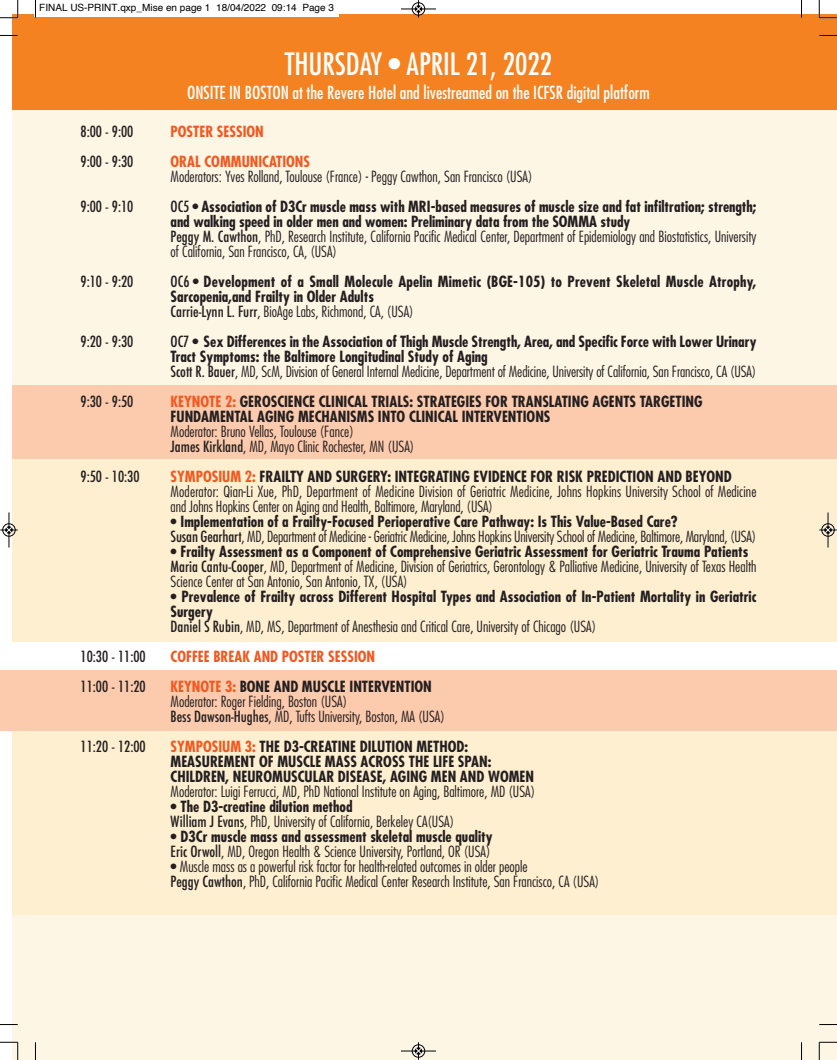
<style>
.page{position:relative;width:837px;height:1060px;background:#fff}
.page>*{position:absolute;margin:0;border:0;box-sizing:border-box;transform-origin:0 0}
.t1{font:condensed 30px "Futura";color:#fff}
.t2{font:condensed 17.5px "Futura";color:#fff}
.t3{font:300 condensed 15px/15px "Futura";color:#231f20}
.t4{font:700 condensed 15px/15px "Futura";color:#231f20}
.t5{font:condensed 15px "Futura";color:#231f20}
.t6{font:700 condensed 15px "Futura";color:#f15921}
.t7{font:10px "Helvetica";color:#000}
.s1{font-weight:400}
.s2{font-weight:500}
.s3{color:#f15921}
</style>
<div class="page">
<div style="left:12px;top:35px;width:824px;height:1024px;background:#fef6e5"></div>
<div style="left:12px;top:14px;width:824px;height:96px;background:#f58220"></div>
<div style="left:12px;top:385px;width:824px;height:76px;background:#fccaac"></div>
<div style="left:12px;top:458px;width:824px;height:184px;background:#feefd0"></div>
<div style="left:12px;top:642px;width:824px;height:28px;background:#fff"></div>
<div style="left:0;top:670px;width:836px;height:60px;background:#fccaac"></div>
<div style="left:12px;top:730px;width:824px;height:184px;background:#feefd0"></div>
<div style="left:34px;top:0;width:305px;height:16px;background:#fff"></div>
<svg style="left:35px;top:0;width:1px;height:18px"></svg>
<svg style="left:0;top:35px;width:18px;height:1px"></svg>
<svg style="left:801px;top:0;width:1px;height:18px"></svg>
<svg style="left:819px;top:35px;width:17px;height:1px"></svg>
<svg style="left:35px;top:1042px;width:1px;height:17px"></svg>
<svg style="left:0;top:1024px;width:18px;height:1px"></svg>
<svg style="left:801px;top:1042px;width:1px;height:17px"></svg>
<svg style="left:819px;top:1024px;width:17px;height:1px"></svg>
<svg style="left:0;top:0;width:19px;height:19px"></svg>
<svg style="left:818px;top:0;width:18px;height:19px"></svg>
<svg style="left:0;top:1041px;width:19px;height:18px"></svg>
<svg style="left:818px;top:1041px;width:18px;height:18px"></svg>
<div style="left:411px;top:2px;width:14px;height:14px;border:1px solid #fff;border-radius:50%"></div>
<hr style="left:401px;top:9px;width:35px;height:1px;background:#000">
<div style="left:412px;top:3px;width:13px;height:12px;border:1px solid #000;border-radius:50%"></div>
<svg style="left:415px;top:0;width:6px;height:18px"></svg>
<div style="left:411px;top:1044px;width:14px;height:13px;border:1px solid #fff;border-radius:50%"></div>
<hr style="left:401px;top:1050px;width:35px;height:1px;background:#000">
<div style="left:412px;top:1044px;width:13px;height:13px;border:1px solid #000;border-radius:50%"></div>
<svg style="left:415px;top:1042px;width:6px;height:17px"></svg>
<div style="left:2px;top:523px;width:14px;height:13px;border:1px solid #fff;border-radius:50%"></div>
<hr style="left:9px;top:512px;width:1px;height:35px;background:#000">
<div style="left:3px;top:523px;width:12px;height:13px;border:1px solid #000;border-radius:50%"></div>
<svg style="left:0;top:527px;width:18px;height:6px"></svg>
<hr style="left:827px;top:512px;width:1px;height:35px;background:#000">
<div style="left:821px;top:523px;width:13px;height:13px;border:1px solid #000;border-radius:50%"></div>
<svg style="left:819px;top:527px;width:17px;height:6px"></svg>
<p class="t7" style="left:39px;top:4px;width:296px">FINAL US-PRINT.qxp_Mise en page 1 18/04/2022 09:14 Page 3</p>
<p class="t1" style="left:284px;top:50px;width:269px">THURSDAY • APRIL 21, 2022</p>
<p class="t2" style="left:187px;top:84px;width:464px">ONSITE IN BOSTON at the Revere Hotel and livestreamed on the ICFSR digital platform</p>
<p class="t5" style="left:80px;top:124px;width:54px">8:00 - 9:00</p>
<p class="t6" style="left:170px;top:124px;width:95px">POSTER SESSION</p>
<p class="t5" style="left:80px;top:154px;width:54px">9:00 - 9:30</p>
<p class="t6" style="left:170px;top:154px;width:141px">ORAL COMMUNICATIONS</p>
<p class="t3" style="left:170px;top:169px;width:363px">Moderators: Yves Rolland, Toulouse (France) - Peggy Cawthon, San Francisco (USA)</p>
<p class="t5" style="left:80px;top:199px;width:54px">9:00 - 9:10</p>
<p class="t4" style="left:170px;top:200px;width:587px"><span class="s1">OC5 •</span> Association of D3Cr muscle mass with MRI-based measures of muscle size and fat infiltration; strength; and walking speed in older men and women: Preliminary data from the SOMMA study</p>
<p class="t3" style="left:170px;top:229px;width:587px"><span class="s2">Peggy M. Cawthon</span>, PhD, Research Institute, California Pacific Medical Center, Department of Epidemiology and Biostatistics, University of California, San Francisco, CA, (USA)</p>
<p class="t5" style="left:80px;top:274px;width:54px">9:10 - 9:20</p>
<p class="t4" style="left:170px;top:275px;width:587px"><span class="s1">OC6 •</span> Development of a Small Molecule Apelin Mimetic (BGE-105) to Prevent Skeletal Muscle Atrophy,<br>Sarcopenia,and Frailty in Older Adults</p>
<p class="t3" style="left:170px;top:304px;width:244px"><span class="s2">Carrie-Lynn L. Furr</span>, BioAge Labs, Richmond, CA, (USA)</p>
<p class="t5" style="left:80px;top:334px;width:54px">9:20 - 9:30</p>
<p class="t4" style="left:170px;top:335px;width:587px"><span class="s1">OC7 •</span> Sex Differences in the Association of Thigh Muscle Strength, Area, and Specific Force with Lower Urinary<br>Tract Symptoms: the Baltimore Longitudinal Study of Aging</p>
<p class="t3" style="left:170px;top:364px;width:587px"><span class="s2">Scott R. Bauer</span>, MD, ScM, Division of General Internal Medicine, Department of Medicine, University of California, San Francisco, CA (USA)</p>
<p class="t5" style="left:80px;top:394px;width:54px">9:30 - 9:50</p>
<p class="t4" style="left:170px;top:395px;width:533px"><span class="s3">KEYNOTE 2:</span> GEROSCIENCE CLINICAL TRIALS: STRATEGIES FOR TRANSLATING AGENTS TARGETING</p>
<p class="t4" style="left:170px;top:410px;width:381px">FUNDAMENTAL AGING MECHANISMS INTO CLINICAL INTERVENTIONS</p>
<p class="t3" style="left:170px;top:424px;width:185px">Moderator: Bruno Vellas, Toulouse (Fance)</p>
<p class="t3" style="left:170px;top:439px;width:245px"><span class="s2">James Kirkland</span>, MD, Mayo Clinic Rochester, MN (USA)</p>
<p class="t5" style="left:80px;top:469px;width:61px">9:50 - 10:30</p>
<p class="t4" style="left:170px;top:470px;width:562px"><span class="s3">SYMPOSIUM 2:</span> FRAILTY AND SURGERY: INTEGRATING EVIDENCE FOR RISK PREDICTION AND BEYOND</p>
<p class="t3" style="left:170px;top:484px;width:587px">Moderator: Qian-Li Xue, PhD, Department of Medicine Division of Geriatric Medicine, Johns Hopkins University School of Medicine and Johns Hopkins Center on Aging and Health, Baltimore, Maryland, (USA)</p>
<p class="t4" style="left:170px;top:515px;width:508px">• Implementation of a Frailty-Focused Perioperative Care Pathway: Is This Value-Based Care?</p>
<p class="t3" style="left:170px;top:529px;width:587px"><span class="s2">Susan Gearhart</span>, MD, Department of Medicine - Geriatric Medicine, Johns Hopkins University School of Medicine, Baltimore, Maryland, (USA)</p>
<p class="t4" style="left:170px;top:545px;width:579px">• Frailty Assessment as a Component of Comprehensive Geriatric Assessment for Geriatric Trauma Patients</p>
<p class="t3" style="left:170px;top:559px;width:587px"><span class="s2">Maria Cantu-Cooper</span>, MD, Department of Medicine, Division of Geriatrics, Gerontology &amp; Palliative Medicine, University of Texas Health<br>Science Center at San Antonio, San Antonio, TX, (USA)</p>
<p class="t4" style="left:170px;top:590px;width:587px">• Prevalence of Frailty across Different Hospital Types and Association of In-Patient Mortality in Geriatric<br>Surgery</p>
<p class="t3" style="left:170px;top:619px;width:427px"><span class="s2">Daniel S Rubin</span>, MD, MS, Department of Anesthesia and Critical Care, University of Chicago (USA)</p>
<p class="t5" style="left:80px;top:649px;width:67px">10:30 - 11:00</p>
<p class="t6" style="left:170px;top:649px;width:206px">COFFEE BREAK AND POSTER SESSION</p>
<p class="t5" style="left:80px;top:679px;width:67px">11:00 - 11:20</p>
<p class="t4" style="left:170px;top:680px;width:263px"><span class="s3">KEYNOTE 3:</span> BONE AND MUSCLE INTERVENTION</p>
<p class="t3" style="left:170px;top:694px;width:178px">Moderator: Roger Fielding, Boston (USA)</p>
<p class="t3" style="left:170px;top:709px;width:276px"><span class="s2">Bess Dawson-Hughe</span><span class="s1">s</span>, MD, Tufts University, Boston, MA (USA)</p>
<p class="t5" style="left:80px;top:739px;width:67px">11:20 - 12:00</p>
<p class="t4" style="left:170px;top:740px;width:299px"><span class="s3">SYMPOSIUM 3:</span> THE D3-CREATINE DILUTION METHOD:</p>
<p class="t4" style="left:170px;top:755px;width:322px">MEASUREMENT OF MUSCLE MASS ACROSS THE LIFE SPAN:</p>
<p class="t4" style="left:170px;top:770px;width:365px">CHILDREN, NEUROMUSCULAR DISEASE, AGING MEN AND WOMEN</p>
<p class="t3" style="left:170px;top:784px;width:366px">Moderator: Luigi Ferrucci, MD, PhD National Institute on Aging, Baltimore, MD (USA)</p>
<p class="t4" style="left:170px;top:800px;width:183px">• The D3-creatine dilution method</p>
<p class="t3" style="left:170px;top:814px;width:285px"><span class="s2">William J Evans</span>, PhD, University of California, Berkeley CA(USA)</p>
<p class="t4" style="left:170px;top:830px;width:323px">• D3Cr muscle mass and assessment skeletal muscle quality</p>
<p class="t3" style="left:170px;top:844px;width:321px"><span class="s2">Eric Orwoll</span>, MD, Oregon Health &amp; Science University, Portland, OR (USA)</p>
<p class="t3" style="left:170px;top:859px;width:358px">• Muscle mass as a powerful risk factor for health-related outcomes in older people</p>
<p class="t3" style="left:170px;top:874px;width:430px"><span class="s2">Peggy Cawthon</span>, PhD, California Pacific Medical Center Research Institute, San Francisco, CA (USA)</p>
</div>
